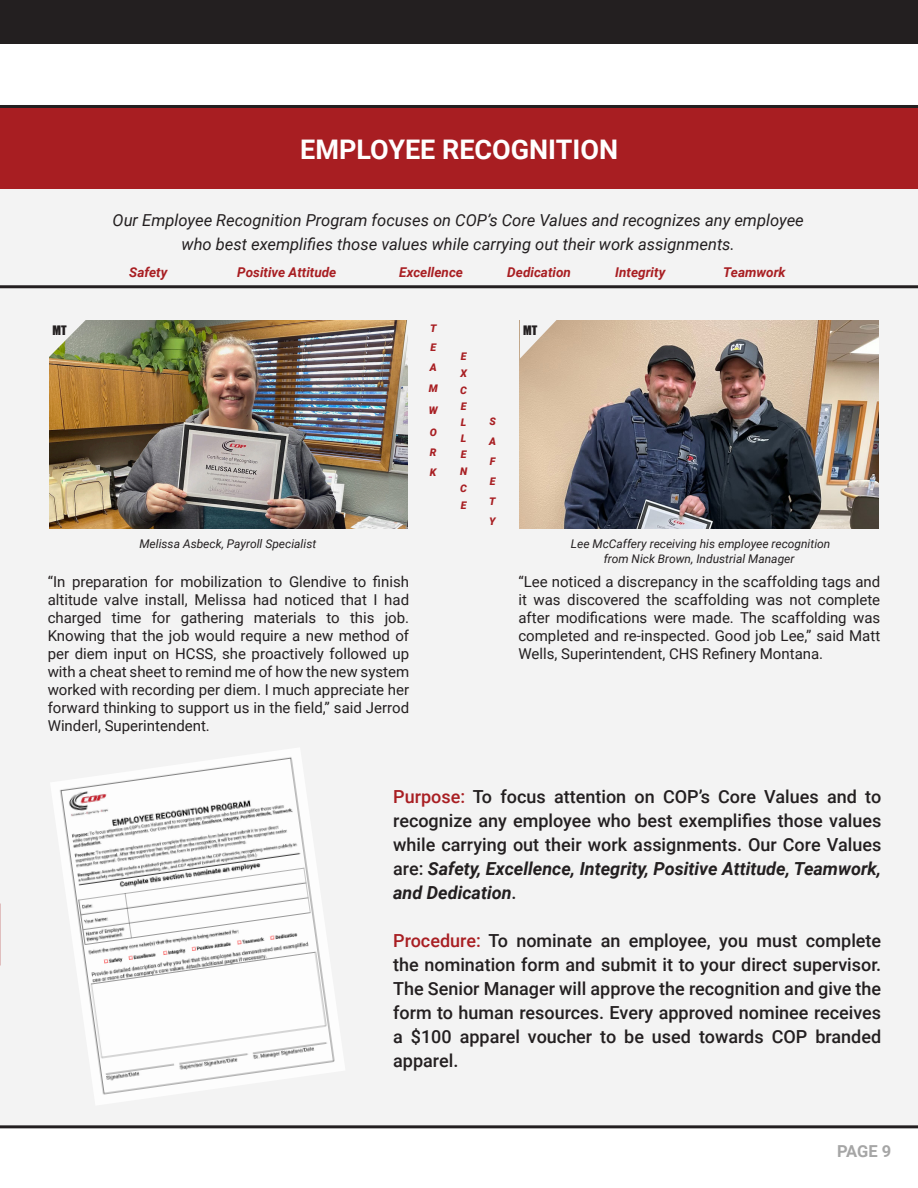
<style>
.page{position:relative;width:918px;height:1188px;background:#fff}
.page>*{position:absolute;margin:0;border:0;box-sizing:border-box;transform-origin:0 0}
.t1{font:700 27px "Roboto";color:#fff}
.Chronicle_Body{font:500 18px/24px "Roboto";color:#231f20;text-align:justify}
.t2{font:italic 16.5px/24px "Roboto";color:#231f20;text-align:center}
.t3{font:700 16.5px "Roboto";color:#a6a6a6}
.t4{font:15px/18px "Roboto";color:#231f20;text-align:justify}
.t5{font:italic 700 13.5px "Roboto";color:#a81e22}
.t6{font:italic 12px/14.4px "Roboto";color:#231f20;text-align:center}
.t7{font:12px "Impact";color:#231f20}
.t8{font:italic 900 10.5px/16.5px "Roboto";color:#a81e22;text-align:justify}
.s1{color:#a81e22}
.s2{font-weight:700;font-style:italic}
</style>
<div class="page">
<div style="left:0;top:110px;width:918px;height:1018px;background:#f3f3f3"></div>
<hr style="left:0;top:1125px;width:918px;height:3px;background:#231f20">
<div style="left:0;top:0;width:918px;height:43px;background:#231f20"></div>
<hr style="left:0;top:105px;width:918px;height:3px;background:#231f20">
<div style="left:0;top:108px;width:918px;height:81px;background:#a81e22"></div>
<hr style="left:0;top:285px;width:918px;height:3px;background:#231f20">
<img style="left:520px;top:321px;width:359px;height:207px">
<img style="left:49px;top:321px;width:359px;height:207px">
<img style="left:60px;top:757px;width:275px;height:338px">
<svg style="left:49px;top:320px;width:38px;height:39px"></svg>
<svg style="left:520px;top:320px;width:38px;height:39px"></svg>
<p class="t1" style="left:300px;top:131px;width:319px">EMPLOYEE RECOGNITION</p>
<p class="t2" style="left:113px;top:207px;width:693px">Our Employee Recognition Program focuses on COP’s Core Values and recognizes any employee who best exemplifies those values while carrying out their work assignments.</p>
<p class="t5" style="left:129px;top:263px;width:40px">Safety</p>
<p class="t5" style="left:237px;top:263px;width:101px">Positive Attitude</p>
<p class="t5" style="left:399px;top:263px;width:65px">Excellence</p>
<p class="t5" style="left:507px;top:263px;width:65px">Dedication</p>
<p class="t5" style="left:615px;top:263px;width:51px">Integrity</p>
<p class="t5" style="left:723px;top:263px;width:64px">Teamwork</p>
<p class="t8" style="left:430px;top:318px;width:8px;line-height:19.5px">T E A</p>
<p class="t8" style="left:429px;top:377px;width:10px;line-height:21.8px">M W O</p>
<p class="t8" style="left:430px;top:442px;width:8px;line-height:20px">R<br>K</p>
<p class="t7" style="left:53px;top:321px;width:16px">MT</p>
<p class="t7" style="left:523px;top:321px;width:16px">MT</p>
<p class="t8" style="left:460px;top:348px;width:9px">E X C E L L E N C E</p>
<p class="t8" style="left:489px;top:411px;width:8px;line-height:20px">S A F E T Y</p>
<p class="t6" style="left:139px;top:536px;width:178px">Melissa Asbeck, Payroll Specialist</p>
<p class="t6" style="left:571px;top:536px;width:261px">Lee McCaffery receiving his employee recognition from Nick Brown, Industrial Manager</p>
<p class="t4" style="left:48px;top:573px;width:363px">“In preparation for mobilization to Glendive to finish altitude valve install, Melissa had noticed that I had charged time for gathering materials to this job.<br>Knowing that the job would require a new method of per diem input on HCSS, she proactively followed up with a cheat sheet to remind me of how the new system worked with recording per diem. I much appreciate her forward thinking to support us in the field,” said Jerrod Winderl, Superintendent.</p>
<p class="t4" style="left:518px;top:573px;width:363px">“Lee noticed a discrepancy in the scaffolding tags and it was discovered the scaffolding was not complete after modifications were made. The scaffolding was completed and re-inspected. Good job Lee,” said Matt Wells, Superintendent, CHS Refinery Montana.</p>
<p class="Chronicle_Body" style="left:393px;top:784px;width:490px"><span class="s1">Purpose:</span> To focus attention on COP’s Core Values and to recognize any employee who best exemplifies those values while carrying out their work assignments. Our Core Values are: <span class="s2">Safety, Excellence, Integrity, Positive Attitude, Teamwork, and Dedication</span>.</p>
<p class="Chronicle_Body" style="left:393px;top:928px;width:490px"><span class="s1">Procedure:</span> To nominate an employee, you must complete the nomination form and submit it to your direct supervisor.<br>The Senior Manager will approve the recognition and give the form to human resources. Every approved nominee receives a $100 apparel voucher to be used towards COP branded apparel.</p>
<p class="t3" style="left:837px;top:1139px;width:56px">PAGE 9</p>
</div>
